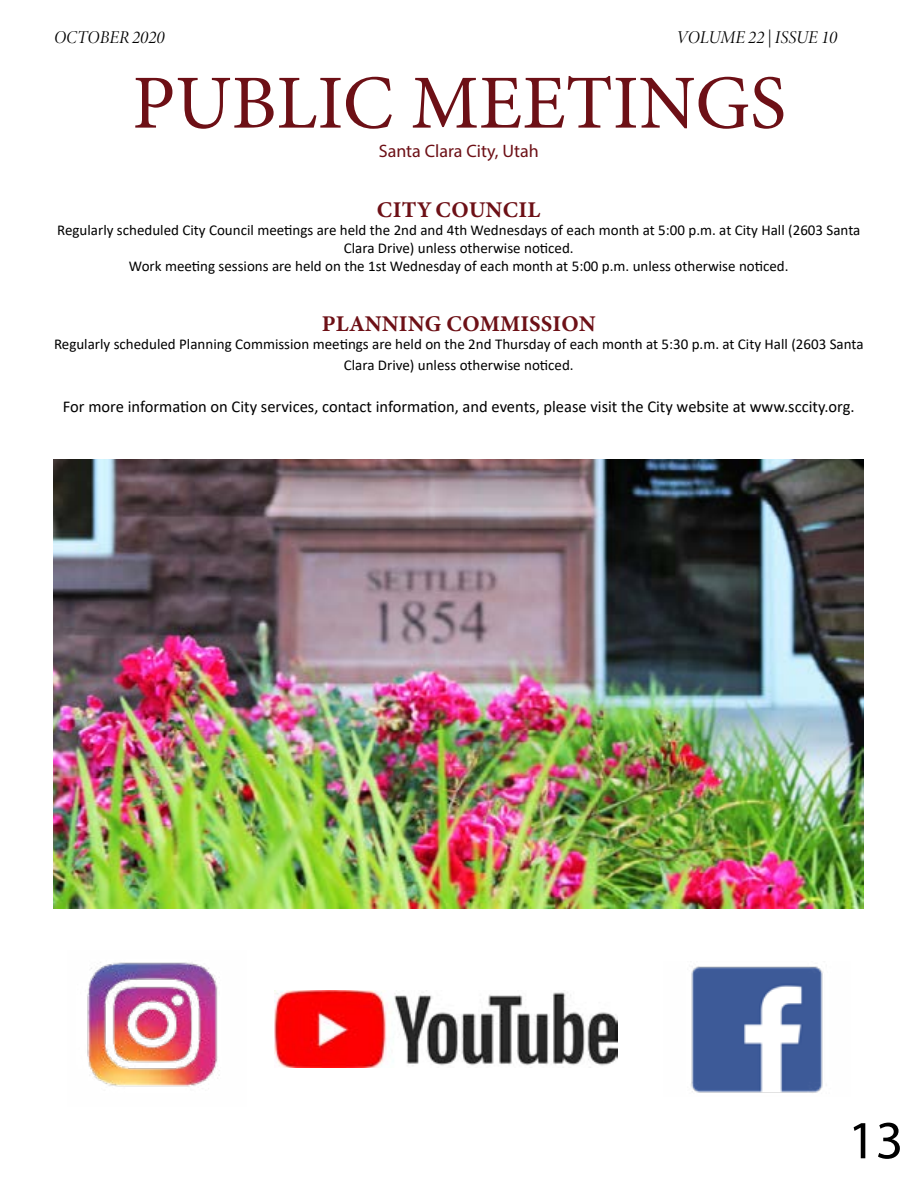
<style>
.page{position:relative;width:918px;height:1188px;background:#fff}
.page>*{position:absolute;margin:0;border:0;box-sizing:border-box;transform-origin:0 0}
.t1{font:76.5px "Minion Pro";color:#6d1016}
.t2{font:54px "Myriad Pro";color:#000}
.t3{font:22.5px "Minion Variable Concept";letter-spacing:.02em;color:#6d1016}
.t4{font:italic 18px "Minion Variable Concept";letter-spacing:-.025em;color:#000}
.t5{font:18px "Myriad Pro";color:#6d1016}
.t6{font:16.5px "Calibri";color:#000}
.t7{font:15px/18px "Calibri";color:#000;text-align:center}
</style>
<div class="page">
<img style="left:54px;top:460px;width:809px;height:448px">
<img style="left:87px;top:962px;width:133px;height:125px">
<img style="left:274px;top:990px;width:344px;height:77px">
<img style="left:691px;top:966px;width:132px;height:127px">
<p class="t4" style="left:54px;top:25px;width:113px">OCTOBER 2020</p>
<p class="t4" style="left:677px;top:25px;width:162px">VOLUME 22 | ISSUE 10</p>
<h1 class="t1" style="left:132px;top:52px;width:655px">PUBLIC MEETINGS</h1>
<p class="t5" style="left:379px;top:140px;width:162px">Santa Clara City, Utah</p>
<h3 class="t3" style="left:377px;top:195px;width:165px">CITY COUNCIL</h3>
<p class="t7" style="left:57px;top:221px;width:805px">Regularly scheduled City Council meetings are held the 2nd and 4th Wednesdays of each month at 5:00 p.m. at City Hall (2603 Santa<br>Clara Drive) unless otherwise noticed.<br>Work meeting sessions are held on the 1st Wednesday of each month at 5:00 p.m. unless otherwise noticed.</p>
<h3 class="t3" style="left:322px;top:308px;width:275px">PLANNING COMMISSION</h3>
<p class="t7" style="left:54px;top:333px;width:811px;line-height:21.6px">Regularly scheduled Planning Commission meetings are held on the 2nd Thursday of each month at 5:30 p.m. at City Hall (2603 Santa<br>Clara Drive) unless otherwise noticed.</p>
<p class="t6" style="left:63px;top:395px;width:793px">For more information on City services, contact information, and events, please visit the City website at www.sccity.org.</p>
<h2 class="t2" style="left:848px;top:1107px;width:57px">13</h2>
</div>
